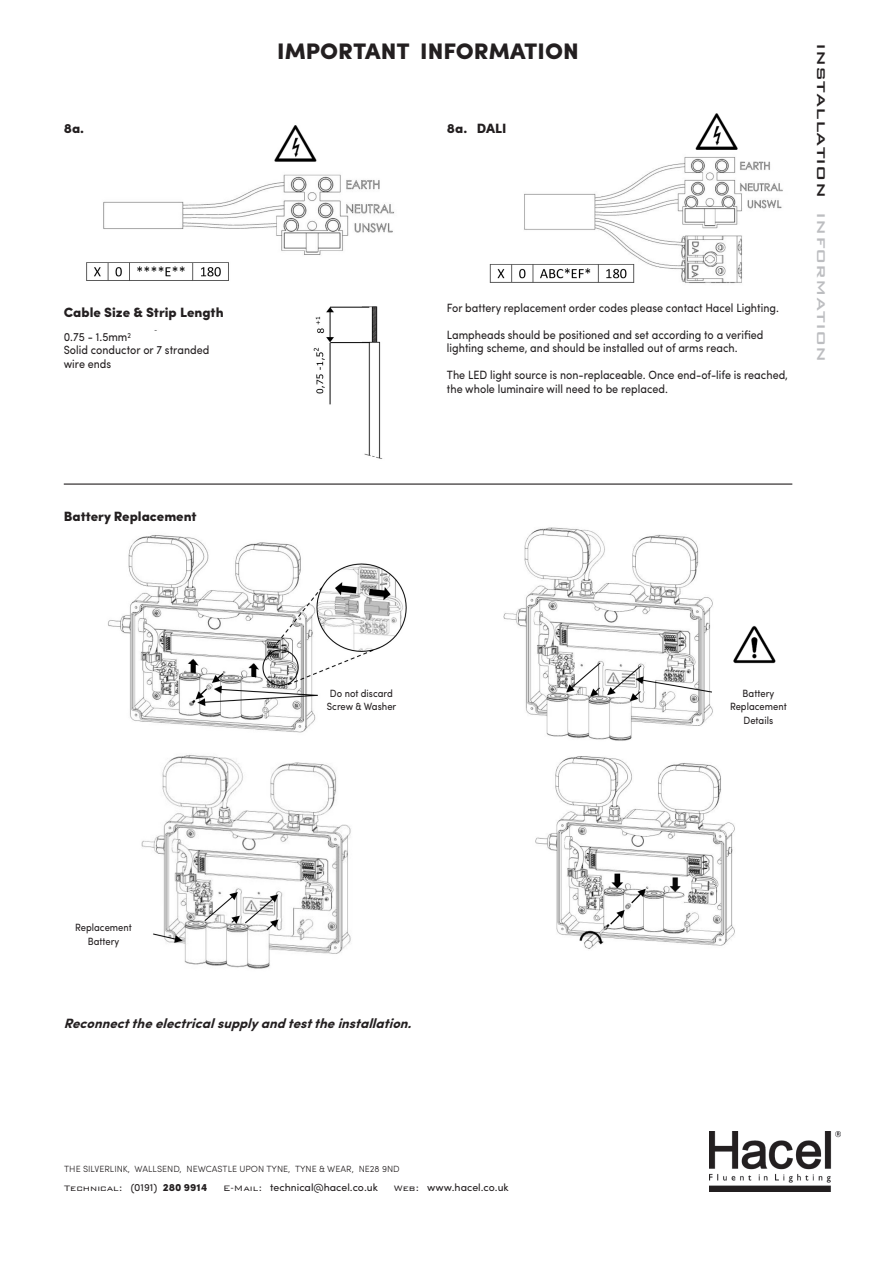
<style>
.page{position:relative;width:893px;height:1263px;background:#fff}
.page>*{position:absolute;margin:0;border:0;box-sizing:border-box;transform-origin:0 0}
.t1{font:900 22.5px "Sofia Pro";color:#231f20}
.t2{font:500 15px "Bank Gothic";color:#231f20;scale:1.24 1}
.t3{font:italic 700 13.5px "Sofia Pro";color:#231f20}
.t4{font:900 13.5px "Sofia Pro";color:#231f20}
.t5{font:12px "Sofia Pro";color:#231f20;scale:.9 1}
.t6{font:10.5px/13.5px "Sofia Pro";color:#231f20;text-align:center;scale:.9 1}
.t7{font:10.5px "Sofia Pro";color:#231f20}
.t8{font:300 10.5px "Bank Gothic";color:#231f20}
.t9{font:300 9px "Sofia Pro";color:#231f20}
.s1{color:#bcbdc0}
.s2{font-family:"Sofia Pro";font-weight:400}
.s3{font-family:"Sofia Pro";font-weight:900}
.s4{font-family:"Bank Gothic";font-weight:300}
</style>
<div class="page">
<img style="left:709px;top:1131px;width:131px;height:60px">
<img style="left:86px;top:125px;width:321px;height:844px">
<img style="left:489px;top:113px;width:294px;height:836px">
<div style="left:64px;top:332px;width:185px;height:65px;background:#fff"></div>
<div style="left:447px;top:303px;width:350px;height:186px;background:#fff"></div>
<hr style="left:64px;top:483px;width:728px;height:2px;background:#231f20">
<h1 class="t1" style="left:277px;top:34px;width:303px">IMPORTANT INFORMATION</h1>
<p class="t2" style="left:829px;top:43px;width:259px;rotate:90deg">INSTALLATION <span class="s1">INFORMATION</span></p>
<p class="t4" style="left:64px;top:118px;width:22px">8a.</p>
<p class="t4" style="left:447px;top:118px;width:61px">8a. DALI</p>
<p class="t5" style="left:447px;top:299px;width:370px">For battery replacement order codes please contact Hacel Lighting.</p>
<p class="t5" style="left:447px;top:326px;width:353px">Lampheads should be positioned and set according to a verified</p>
<p class="t5" style="left:447px;top:339px;width:325px">lighting scheme, and should be installed out of arms reach.</p>
<p class="t5" style="left:447px;top:366px;width:381px">The LED light source is non-replaceable. Once end-of-life is reached,</p>
<p class="t5" style="left:447px;top:380px;width:247px">the whole luminaire will need to be replaced.</p>
<p class="t4" style="left:64px;top:302px;width:161px">Cable Size &amp; Strip Length</p>
<p class="t5" style="left:64px;top:328px;width:76px">0.75 - 1.5mm<sup>2</sup></p>
<p class="t5" style="left:64px;top:341px;width:163px">Solid conductor or 7 stranded</p>
<p class="t5" style="left:64px;top:355px;width:54px">wire ends</p>
<p class="t4" style="left:64px;top:506px;width:134px">Battery Replacement</p>
<p class="t6" style="left:75px;top:920px;width:65px">Replacement<br>Battery</p>
<p class="t6" style="left:330px;top:686px;width:72px">Do not discard</p>
<p class="t6" style="left:327px;top:699px;width:79px">Screw &amp; Washer</p>
<p class="t3" style="left:64px;top:1013px;width:354px">Reconnecttheelectricalsupplyandtesttheinstallation.</p>
<p class="t9" style="left:64px;top:1162px;width:337px">THE SILVERLINK, WALLSEND, NEWCASTLE UPON TYNE, TYNE &amp; WEAR, NE28 9ND</p>
<p class="t8" style="left:64px;top:1183px;width:145px">Technical: <span class="s2">(0191)</span> <span class="s3">280 9914</span></p>
<p class="t7" style="left:223px;top:1180px;width:156px"><span class="s4">E-Mail:</span> technical@hacel.co.uk</p>
<p class="t7" style="left:394px;top:1180px;width:117px"><span class="s4">Web:</span> www.hacel.co.uk</p>
<p class="t6" style="left:743px;top:686px;width:37px">Battery</p>
<p class="t6" style="left:730px;top:699px;width:65px">Replacement<br>Details</p>
</div>
